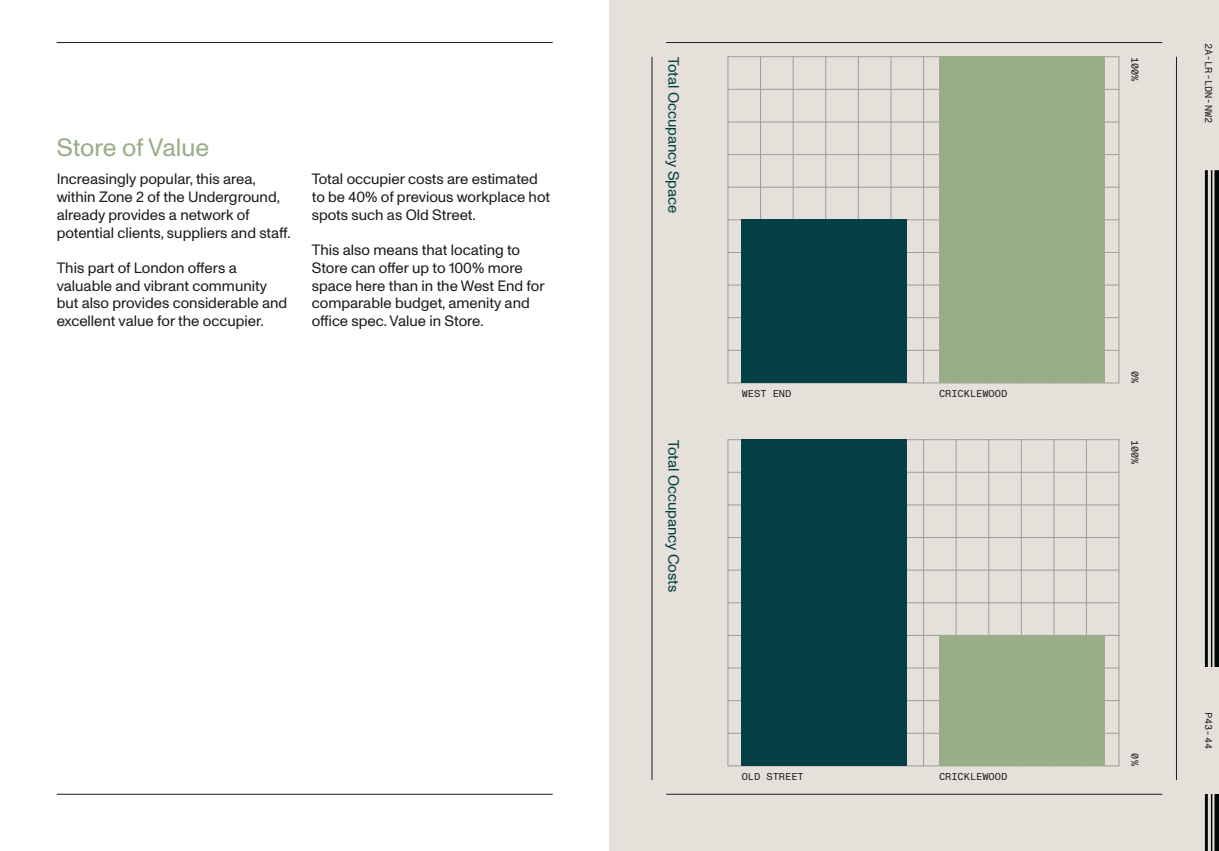
<style>
.page{position:relative;width:1219px;height:851px;background:#fff}
.page>*{position:absolute;margin:0;border:0;box-sizing:border-box;transform-origin:0 0}
.t1{font:25px "ABC Monument Grotesk";color:#99ad89}
.t2{font:15px/17.8px "ABC Monument Grotesk";color:#1d1d1b}
.t3{font:15px "ABC Monument Grotesk";color:#043f45}
.t4{font:10px "ABC Monument Grotesk Mono";color:#1d1d1b}
</style>
<div class="page">
<div style="left:609px;top:0;width:610px;height:850px;background:#e5e0da"></div>
<hr style="left:652px;top:57px;width:1px;height:723px;background:#1d1d1b">
<hr style="left:1176px;top:57px;width:1px;height:723px;background:#1d1d1b">
<hr style="left:666px;top:42px;width:496px;height:1px;background:#1d1d1b">
<hr style="left:57px;top:42px;width:496px;height:1px;background:#1d1d1b">
<hr style="left:666px;top:793px;width:496px;height:1px;background:#1d1d1b">
<hr style="left:57px;top:793px;width:496px;height:1px;background:#1d1d1b">
<hr style="left:728px;top:439px;width:391px;height:1px;background:#9d9d9c">
<hr style="left:728px;top:472px;width:391px;height:1px;background:#9d9d9c">
<hr style="left:728px;top:504px;width:391px;height:1px;background:#9d9d9c">
<hr style="left:728px;top:537px;width:391px;height:1px;background:#9d9d9c">
<hr style="left:728px;top:569px;width:391px;height:1px;background:#9d9d9c">
<hr style="left:728px;top:602px;width:391px;height:1px;background:#9d9d9c">
<hr style="left:728px;top:635px;width:391px;height:1px;background:#9d9d9c">
<hr style="left:728px;top:667px;width:391px;height:1px;background:#9d9d9c">
<hr style="left:728px;top:700px;width:391px;height:1px;background:#9d9d9c">
<hr style="left:728px;top:732px;width:391px;height:1px;background:#9d9d9c">
<hr style="left:728px;top:765px;width:391px;height:1px;background:#9d9d9c">
<hr style="left:728px;top:56px;width:391px;height:1px;background:#9d9d9c">
<hr style="left:728px;top:89px;width:391px;height:1px;background:#9d9d9c">
<hr style="left:728px;top:122px;width:391px;height:1px;background:#9d9d9c">
<hr style="left:728px;top:154px;width:391px;height:1px;background:#9d9d9c">
<hr style="left:728px;top:187px;width:391px;height:1px;background:#9d9d9c">
<hr style="left:728px;top:219px;width:391px;height:1px;background:#9d9d9c">
<hr style="left:728px;top:252px;width:391px;height:1px;background:#9d9d9c">
<hr style="left:728px;top:285px;width:391px;height:1px;background:#9d9d9c">
<hr style="left:728px;top:317px;width:391px;height:1px;background:#9d9d9c">
<hr style="left:728px;top:350px;width:391px;height:1px;background:#9d9d9c">
<hr style="left:728px;top:382px;width:391px;height:1px;background:#9d9d9c">
<hr style="left:1054px;top:439px;width:1px;height:327px;background:#9d9d9c">
<hr style="left:1021px;top:439px;width:1px;height:327px;background:#9d9d9c">
<hr style="left:988px;top:439px;width:1px;height:327px;background:#9d9d9c">
<hr style="left:956px;top:439px;width:1px;height:327px;background:#9d9d9c">
<hr style="left:923px;top:439px;width:1px;height:327px;background:#9d9d9c">
<hr style="left:728px;top:439px;width:1px;height:327px;background:#9d9d9c">
<hr style="left:1086px;top:439px;width:1px;height:327px;background:#9d9d9c">
<hr style="left:1119px;top:439px;width:1px;height:327px;background:#9d9d9c">
<hr style="left:923px;top:56px;width:1px;height:327px;background:#9d9d9c">
<hr style="left:891px;top:56px;width:1px;height:327px;background:#9d9d9c">
<hr style="left:858px;top:56px;width:1px;height:327px;background:#9d9d9c">
<hr style="left:825px;top:56px;width:1px;height:327px;background:#9d9d9c">
<hr style="left:793px;top:56px;width:1px;height:327px;background:#9d9d9c">
<hr style="left:760px;top:56px;width:1px;height:327px;background:#9d9d9c">
<hr style="left:728px;top:56px;width:1px;height:327px;background:#9d9d9c">
<hr style="left:1119px;top:56px;width:1px;height:327px;background:#9d9d9c">
<div style="left:742px;top:439px;width:165px;height:326px;background:#043f45"></div>
<div style="left:939px;top:635px;width:165px;height:130px;background:#99ad89"></div>
<div style="left:939px;top:57px;width:165px;height:326px;background:#99ad89"></div>
<div style="left:742px;top:220px;width:165px;height:163px;background:#043f45"></div>
<hr style="left:1205px;top:170px;width:3px;height:496px;background:#020a09">
<svg style="left:1210px;top:170px;width:9px;height:496px;background:#4c4f4d"></svg>
<hr style="left:1205px;top:794px;width:3px;height:56px;background:#020a09">
<svg style="left:1210px;top:794px;width:9px;height:56px"></svg>
<h1 class="t1" style="left:57px;top:133px;width:154px">Store of Value</h1>
<p class="t2" style="left:57px;top:170px;width:235px">Increasingly popular, this area, within Zone 2 of the Underground, already provides a network of potential clients, suppliers and staff.</p>
<p class="t2" style="left:57px;top:259px;width:232px">This part of London offers a valuable and vibrant community but also provides considerable and excellent value for the occupier.</p>
<p class="t2" style="left:312px;top:170px;width:240px">Total occupier costs are estimated to be 40% of previous workplace hot spots such as Old Street.</p>
<p class="t2" style="left:312px;top:241px;width:234px">This also means that locating to<br>Store can offer up to 100% more space here than in the West End for comparable budget, amenity and office spec. Value in Store.</p>
<p class="t3" style="left:682px;top:57px;width:158px;rotate:90deg">Total Occupancy Space</p>
<p class="t3" style="left:682px;top:439px;width:154px;rotate:90deg">Total Occupancy Costs</p>
<p class="t4" style="left:742px;top:388px;width:51px">WEST END</p>
<p class="t4" style="left:939px;top:388px;width:70px">CRICKLEWOOD</p>
<p class="t4" style="left:742px;top:770px;width:64px">OLD STREET</p>
<p class="t4" style="left:939px;top:770px;width:70px">CRICKLEWOOD</p>
<p class="t4" style="left:1141px;top:57px;width:26px;rotate:90deg">100%</p>
<p class="t4" style="left:1214px;top:43px;width:82px;rotate:90deg">2A-LR-LDN-NW2</p>
<p class="t4" style="left:1141px;top:370px;width:14px;rotate:90deg">0%</p>
<p class="t4" style="left:1141px;top:439px;width:26px;rotate:90deg">100%</p>
<p class="t4" style="left:1141px;top:753px;width:14px;rotate:90deg">0%</p>
<p class="t4" style="left:1214px;top:711px;width:39px;rotate:90deg">P43-44</p>
</div>
